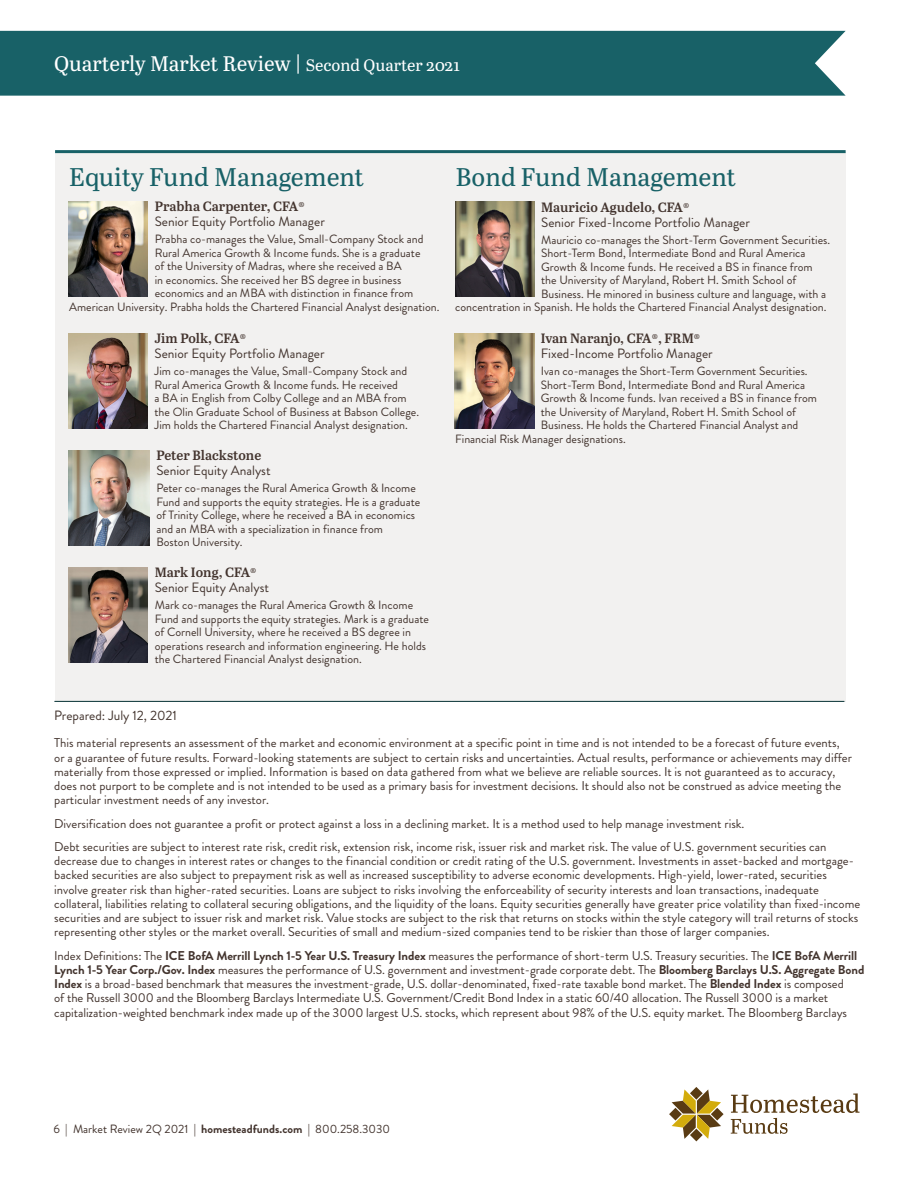
<style>
.page{position:relative;width:918px;height:1188px;background:#fff}
.page>*{position:absolute;margin:0;border:0;box-sizing:border-box;transform-origin:0 0}
.Main_headings_Rust{font:25.5px "Abril Text";color:#186167}
.t1{font:21px "Abril Text";letter-spacing:-.005em;color:#fff}
.Authors_title{font:13.5px "Brandon Grotesque";color:#42332d}
.Authors_name{font:600 13.5px "Abril Text";color:#42332d}
.Body_text{font:13.5px "Brandon Grotesque";color:#42332d}
.Past_Performance_bod{font:12.75px/14.2px "Brandon Grotesque";color:#42332d}
.Authors_bio_smaller{font:12px/13.5px "Brandon Grotesque";color:#42332d}
.s1{font-size:16.5px}
.s2{font-weight:700}
.s3{font-weight:500}
</style>
<div class="page">
<div style="left:0;top:31px;width:846px;height:65px;background:#186167"></div>
<svg style="left:731px;top:1093px;width:129px;height:41px"></svg>
<svg style="left:669px;top:1087px;width:55px;height:54px"></svg>
<div style="left:55px;top:153px;width:791px;height:549px;background:#f2f1f0"></div>
<img style="left:455px;top:201px;width:79px;height:95px">
<img style="left:69px;top:201px;width:79px;height:95px">
<img style="left:455px;top:333px;width:79px;height:95px">
<img style="left:68px;top:334px;width:80px;height:95px">
<hr style="left:55px;top:150px;width:791px;height:3px;background:#186167">
<img style="left:68px;top:450px;width:82px;height:96px">
<img style="left:68px;top:567px;width:80px;height:95px">
<hr style="left:54px;top:701px;width:790px;height:1px;background:#1f4648">
<h2 class="t1" style="left:54px;top:49px;width:407px">Quarterly Market Review | <span class="s1">Second Quarter 2021</span></h2>
<p class="Main_headings_Rust" style="left:69px;top:158px;width:296px">Equity Fund Management</p>
<p class="Main_headings_Rust" style="left:456px;top:158px;width:282px">Bond Fund Management</p>
<p class="Authors_name" style="left:541px;top:197px;width:150px">Mauricio Agudelo, CFA®</p>
<p class="Authors_title" style="left:541px;top:213px;width:210px">Senior Fixed-Income Portfolio Manager</p>
<p class="Authors_bio_smaller" style="left:541px;top:233px;width:290px">Mauricio co-manages the Short-Term Government Securities.</p>
<p class="Authors_bio_smaller" style="left:541px;top:247px;width:266px">Short-Term Bond, Intermediate Bond and Rural America</p>
<p class="Authors_bio_smaller" style="left:541px;top:260px;width:273px">Growth &amp; Income funds. He received a BS in finance from</p>
<p class="Authors_bio_smaller" style="left:541px;top:274px;width:257px">the University of Maryland, Robert H. Smith School of</p>
<p class="Authors_bio_smaller" style="left:541px;top:287px;width:286px">Business. He minored in business culture and language, with a</p>
<p class="Authors_bio_smaller" style="left:455px;top:301px;width:373px">concentration in Spanish. He holds the Chartered Financial Analyst designation.</p>
<p class="Authors_name" style="left:155px;top:197px;width:151px">Prabha Carpenter, CFA®</p>
<p class="Authors_title" style="left:155px;top:212px;width:172px">Senior Equity Portfolio Manager</p>
<p class="Authors_bio_smaller" style="left:155px;top:233px;width:270px">Prabha co-manages the Value, Small-Company Stock and</p>
<p class="Authors_bio_smaller" style="left:155px;top:246px;width:267px">Rural America Growth &amp; Income funds. She is a graduate</p>
<p class="Authors_bio_smaller" style="left:155px;top:260px;width:249px">of the University of Madras, where she received a BA</p>
<p class="Authors_bio_smaller" style="left:155px;top:273px;width:248px">in economics. She received her BS degree in business</p>
<p class="Authors_bio_smaller" style="left:155px;top:287px;width:260px">economics and an MBA with distinction in finance from</p>
<p class="Authors_bio_smaller" style="left:69px;top:300px;width:372px">American University. Prabha holds the Chartered Financial Analyst designation.</p>
<p class="Authors_name" style="left:155px;top:329px;width:93px">Jim Polk, CFA®</p>
<p class="Authors_title" style="left:155px;top:345px;width:172px">Senior Equity Portfolio Manager</p>
<p class="Authors_bio_smaller" style="left:155px;top:365px;width:266px">Jim co-manages the Value, Small-Company Stock and Rural America Growth &amp; Income funds. He received<br>a BA in English from Colby College and an MBA from the Olin Graduate School of Business at Babson College.<br>Jim holds the Chartered Financial Analyst designation.</p>
<p class="Authors_name" style="left:156px;top:446px;width:106px">Peter Blackstone</p>
<p class="Authors_title" style="left:156px;top:462px;width:116px">Senior Equity Analyst</p>
<p class="Authors_bio_smaller" style="left:156px;top:482px;width:265px">Peter co-manages the Rural America Growth &amp; Income Fund and supports the equity strategies. He is a graduate of Trinity College, where he received a BA in economics and an MBA with a specialization in finance from<br>Boston University.</p>
<p class="Authors_name" style="left:155px;top:563px;width:103px">Mark Iong, CFA®</p>
<p class="Authors_title" style="left:155px;top:578px;width:116px">Senior Equity Analyst</p>
<p class="Authors_bio_smaller" style="left:155px;top:599px;width:276px">Mark co-manages the Rural America Growth &amp; Income Fund and supports the equity strategies. Mark is a graduate of Cornell University, where he received a BS degree in operations research and information engineering. He holds the Chartered Financial Analyst designation.</p>
<p class="Authors_name" style="left:541px;top:329px;width:161px">Ivan Naranjo, CFA®, FRM®</p>
<p class="Authors_title" style="left:541px;top:344px;width:173px">Fixed-Income Portfolio Manager</p>
<p class="Authors_bio_smaller" style="left:541px;top:365px;width:268px">Ivan co-manages the Short-Term Government Securities.</p>
<p class="Authors_bio_smaller" style="left:541px;top:378px;width:266px">Short-Term Bond, Intermediate Bond and Rural America</p>
<p class="Authors_bio_smaller" style="left:541px;top:392px;width:278px">Growth &amp; Income funds. Ivan received a BS in finance from</p>
<p class="Authors_bio_smaller" style="left:541px;top:405px;width:257px">the University of Maryland, Robert H. Smith School of</p>
<p class="Authors_bio_smaller" style="left:541px;top:419px;width:259px">Business. He holds the Chartered Financial Analyst and</p>
<p class="Authors_bio_smaller" style="left:455px;top:432px;width:172px">Financial Risk Manager designations.</p>
<p class="Body_text" style="left:54px;top:706px;width:124px">Prepared: July 12, 2021</p>
<p class="Past_Performance_bod" style="left:54px;top:736px;width:799px">This material represents an assessment of the market and economic environment at a specific point in time and is not intended to be a forecast of future events, or a guarantee of future results. Forward-looking statements are subject to certain risks and uncertainties. Actual results, performance or achievements may differ materially from those expressed or implied. Information is based on data gathered from what we believe are reliable sources. It is not guaranteed as to accuracy, does not purport to be complete and is not intended to be used as a primary basis for investment decisions. It should also not be construed as advice meeting the particular investment needs of any investor.</p>
<p class="Past_Performance_bod" style="left:54px;top:816px;width:692px">Diversification does not guarantee a profit or protect against a loss in a declining market. It is a method used to help manage investment risk.</p>
<p class="Past_Performance_bod" style="left:54px;top:839px;width:808px">Debt securities are subject to interest rate risk, credit risk, extension risk, income risk, issuer risk and market risk. The value of U.S. government securities can decrease due to changes in interest rates or changes to the financial condition or credit rating of the U.S. government. Investments in asset-backed and mortgage&shy;backed securities are also subject to prepayment risk as well as increased susceptibility to adverse economic developments. High-yield, lower-rated, securities involve greater risk than higher-rated securities. Loans are subject to risks involving the enforceability of security interests and loan transactions, inadequate collateral, liabilities relating to collateral securing obligations, and the liquidity of the loans. Equity securities generally have greater price volatility than fixed-income securities and are subject to issuer risk and market risk. Value stocks are subject to the risk that returns on stocks within the style category will trail returns of stocks representing other styles or the market overall. Securities of small and medium-sized companies tend to be riskier than those of larger companies.</p>
<p class="Past_Performance_bod" style="left:54px;top:948px;width:812px">Index Definitions: The <span class="s2">ICE BofA Merrill Lynch 1-5 Year U.S. Treasury Index</span> measures the performance of short-term U.S. Treasury securities. The <span class="s2">ICE BofA Merrill Lynch 1-5 Year Corp./Gov. Index</span> measures the performance of U.S. government and investment-grade corporate debt. The <span class="s2">Bloomberg Barclays U.S. Aggregate Bond Index</span> is a broad-based benchmark that measures the investment-grade, U.S. dollar-denominated, fixed-rate taxable bond market. The <span class="s2">Blended Index</span> is composed<br>of the Russell 3000 and the Bloomberg Barclays Intermediate U.S. Government/Credit Bond Index in a static 60/40 allocation. The Russell 3000 is a market capitalization-weighted benchmark index made up of the 3000 largest U.S. stocks, which represent about 98% of the U.S. equity market. The Bloomberg Barclays</p>
<p class="Authors_bio_smaller" style="left:53px;top:1122px;width:338px">6 | Market Review 2Q 2021 <span class="s3">|</span> <span class="s2">homesteadfunds.com</span> <span class="s3">|</span> 800.258.3030</p>
</div>
